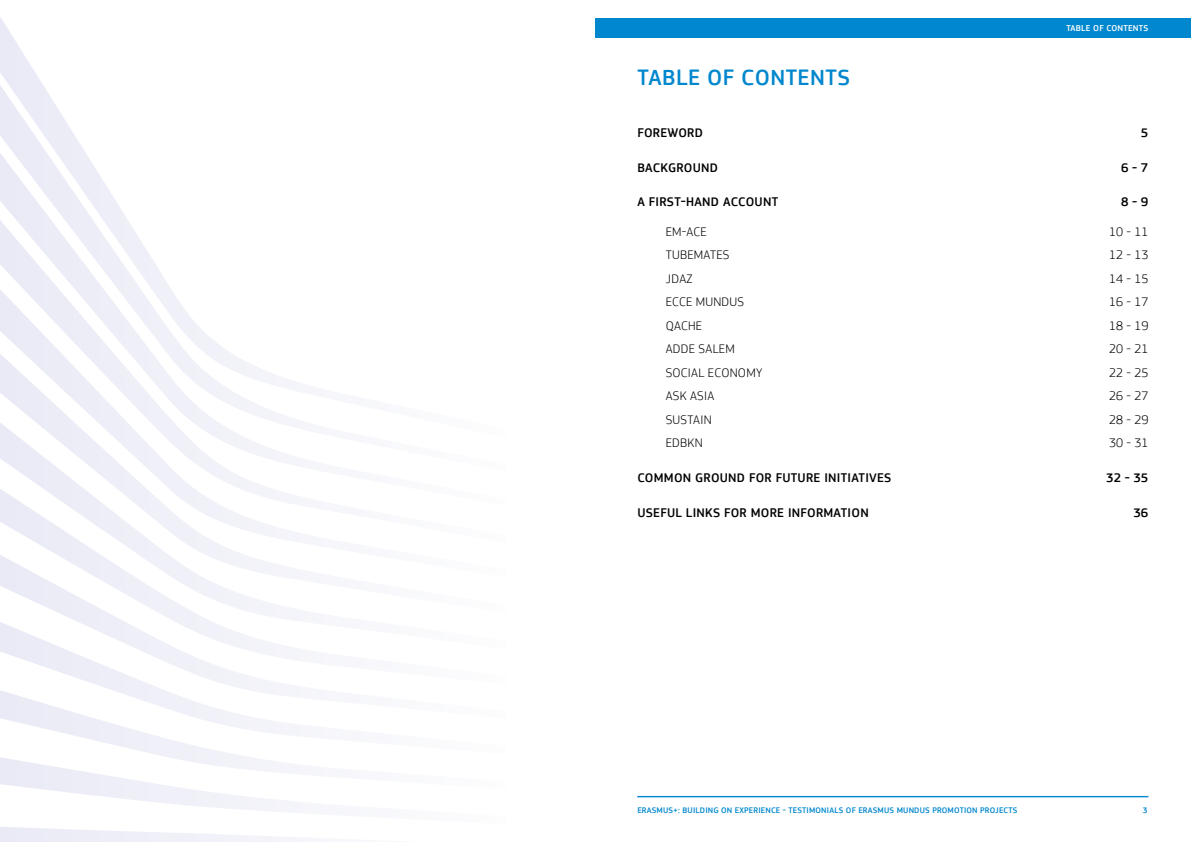
<style>
.page{position:relative;width:1191px;height:842px;background:#fff}
.page>*{position:absolute;margin:0;border:0;box-sizing:border-box;transform-origin:0 0}
.t1{font:500 23px "EC Square Sans Pro";letter-spacing:.02em;color:#0087cd}
.t2{font:300 13px/23.5px "EC Square Sans Pro";letter-spacing:.02em;color:#000}
.t3{font:500 13px "EC Square Sans Pro";letter-spacing:.02em;color:#000}
.t4{font:500 8.9px "EC Square Sans Pro";letter-spacing:.02em;color:#fff}
.t5{font:500 8.4px "EC Square Sans Pro";letter-spacing:.02em;color:#0087cd}
</style>
<div class="page">
<hr style="left:637px;top:796px;width:511px;height:1px;background:#0087cd">
<div style="left:595px;top:18px;width:596px;height:19px;background:#0087cd"></div>
<svg style="left:0;top:17px;width:35px;height:55px;fill:#eeeff8"></svg>
<svg style="left:37px;top:543px;width:194px;height:7px"></svg>
<svg style="left:0;top:550px;width:301px;height:68px"></svg>
<svg style="left:0;top:618px;width:301px;height:69px"></svg>
<svg style="left:0;top:687px;width:301px;height:69px"></svg>
<svg style="left:0;top:756px;width:301px;height:86px"></svg>
<svg style="left:0;top:72px;width:78px;height:69px;fill:#ebecf6"></svg>
<svg style="left:0;top:141px;width:121px;height:69px;fill:#ecedf7"></svg>
<svg style="left:0;top:210px;width:301px;height:333px"></svg>
<h1 class="t1" style="left:637px;top:64px;width:214px">TABLE OF CONTENTS</h1>
<p class="t3" style="left:637px;top:125px;width:67px">FOREWORD</p>
<p class="t3" style="left:637px;top:160px;width:82px">BACKGROUND</p>
<p class="t3" style="left:637px;top:194px;width:142px">A FIRST-HAND ACCOUNT</p>
<p class="t2" style="left:666px;top:219px;width:98px">EM-ACE<br>TUBEMATES<br>JDAZ<br>ECCE MUNDUS<br>QACHE<br>ADDE SALEM<br>SOCIAL ECONOMY<br>ASK ASIA<br>SUSTAIN<br>EDBKN</p>
<p class="t3" style="left:637px;top:470px;width:255px">COMMON GROUND FOR FUTURE INITIATIVES</p>
<p class="t3" style="left:637px;top:505px;width:233px">USEFUL LINKS FOR MORE INFORMATION</p>
<p class="t4" style="left:1066px;top:23px;width:83px">TABLE OF CONTENTS</p>
<p class="t3" style="left:1141px;top:125px;width:9px">5</p>
<p class="t3" style="left:1121px;top:160px;width:29px">6 - 7</p>
<p class="t3" style="left:1121px;top:194px;width:29px">8 - 9</p>
<p class="t2" style="left:1109px;top:219px;width:41px;text-align:justify">10 - 11<br>12 - 13<br>14 - 15<br>16 - 17<br>18 - 19<br>20 - 21<br>22 - 25<br>26 - 27<br>28 - 29<br>30 - 31</p>
<p class="t3" style="left:1106px;top:470px;width:44px">32 - 35</p>
<p class="t3" style="left:1133px;top:505px;width:16px">36</p>
<p class="t5" style="left:637px;top:805px;width:382px">ERASMUS+: BUILDING ON EXPERIENCE - TESTIMONIALS OF ERASMUS MUNDUS PROMOTION PROJECTS</p>
<p class="t5" style="left:1142px;top:805px;width:6px">3</p>
</div>
